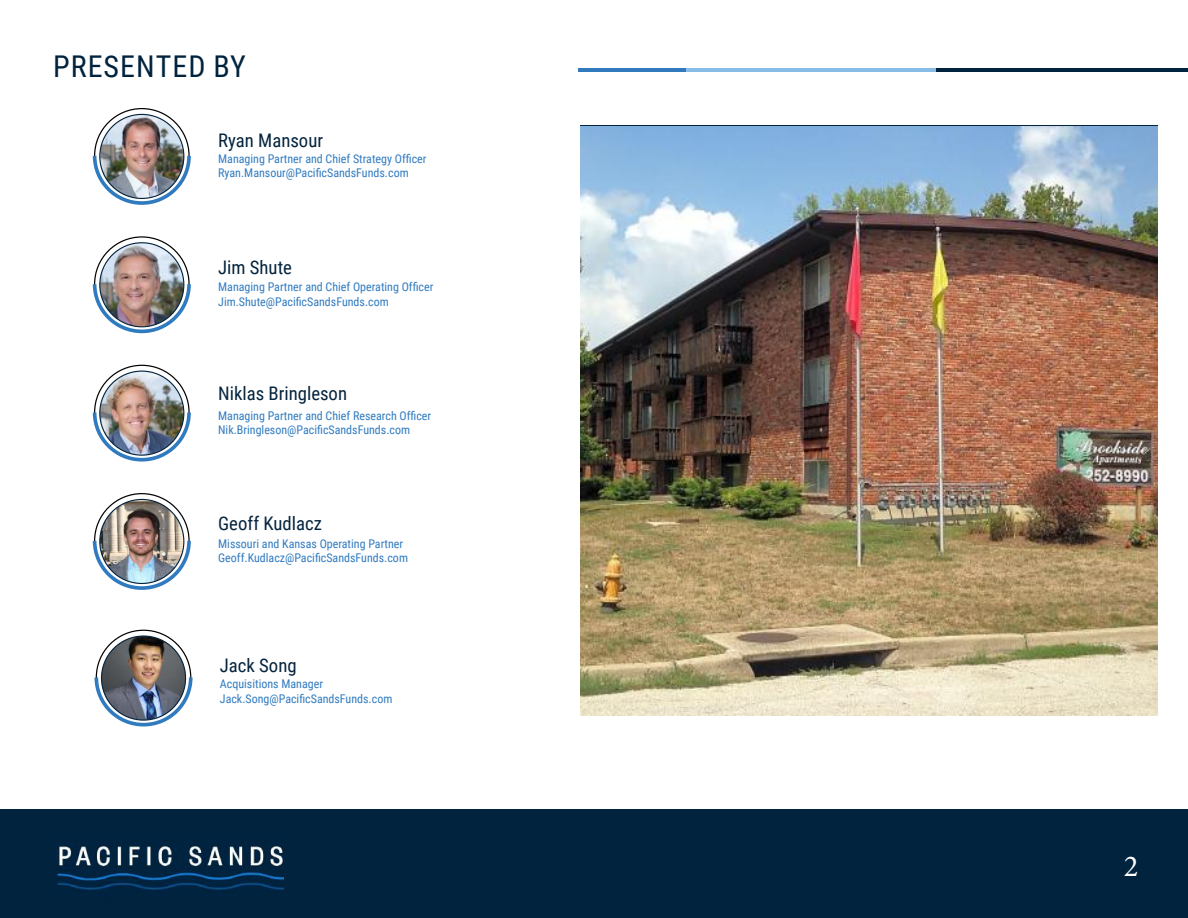
<style>
.page{position:relative;width:1188px;height:918px;background:#fff}
.page>*{position:absolute;margin:0;border:0;box-sizing:border-box;transform-origin:0 0}
.t1{font:30.45px "Minion Pro";color:#fff}
.t2{font:30px "Roboto Condensed";letter-spacing:.035em;color:#01233d}
.t3{font:18.75px "Roboto Condensed";color:#04233d}
.t4{font:12px/14.4px "Roboto Condensed";color:#307bc0}
</style>
<div class="page">
<div style="left:0;top:810px;width:1188px;height:108px;background:#01233d"></div>
<img style="left:55px;top:841px;width:229px;height:49px">
<hr style="left:686px;top:69px;width:250px;height:3px;background:#87bde6">
<hr style="left:936px;top:69px;width:252px;height:3px;background:#01233d">
<hr style="left:579px;top:69px;width:107px;height:3px;background:#327abe">
<img style="left:100px;top:499px;width:84px;height:84px;border-radius:42px">
<img style="left:100px;top:243px;width:84px;height:84px;border-radius:42px">
<img style="left:92px;top:281px;width:99px;height:53px">
<img style="left:100px;top:371px;width:84px;height:84px;border-radius:42px">
<img style="left:92px;top:409px;width:99px;height:53px">
<img style="left:100px;top:114px;width:84px;height:38px">
<img style="left:92px;top:152px;width:99px;height:53px">
<img style="left:92px;top:537px;width:99px;height:53px">
<img style="left:102px;top:636px;width:84px;height:84px;border-radius:42px">
<img style="left:94px;top:674px;width:99px;height:53px">
<img style="left:580px;top:126px;width:578px;height:590px">
<h2 class="t2" style="left:53px;top:46px;width:194px">PRESENTED BY</h2>
<h3 class="t3" style="left:218px;top:127px;width:106px">Ryan Mansour</h3>
<p class="t4" style="left:218px;top:151px;width:210px">Managing Partner and Chief Strategy Officer<br>Ryan.Mansour@PacificSandsFunds.com</p>
<h3 class="t3" style="left:218px;top:255px;width:75px">Jim Shute</h3>
<p class="t4" style="left:218px;top:279px;width:217px">Managing Partner and Chief Operating Officer<br>Jim.Shute@PacificSandsFunds.com</p>
<h3 class="t3" style="left:218px;top:381px;width:130px">Niklas Bringleson</h3>
<p class="t4" style="left:218px;top:408px;width:215px">Managing Partner and Chief Research Officer<br>Nik.Bringleson@PacificSandsFunds.com</p>
<h3 class="t3" style="left:218px;top:510px;width:105px">Geoff Kudlacz</h3>
<p class="t4" style="left:218px;top:536px;width:191px">Missouri and Kansas Operating Partner<br>Geoff.Kudlacz@PacificSandsFunds.com</p>
<h3 class="t3" style="left:220px;top:652px;width:78px">Jack Song</h3>
<p class="t4" style="left:220px;top:676px;width:174px">Acquisitions Manager<br>Jack.Song@PacificSandsFunds.com</p>
<h1 class="t1" style="left:1124px;top:846px;width:16px">2</h1>
</div>
